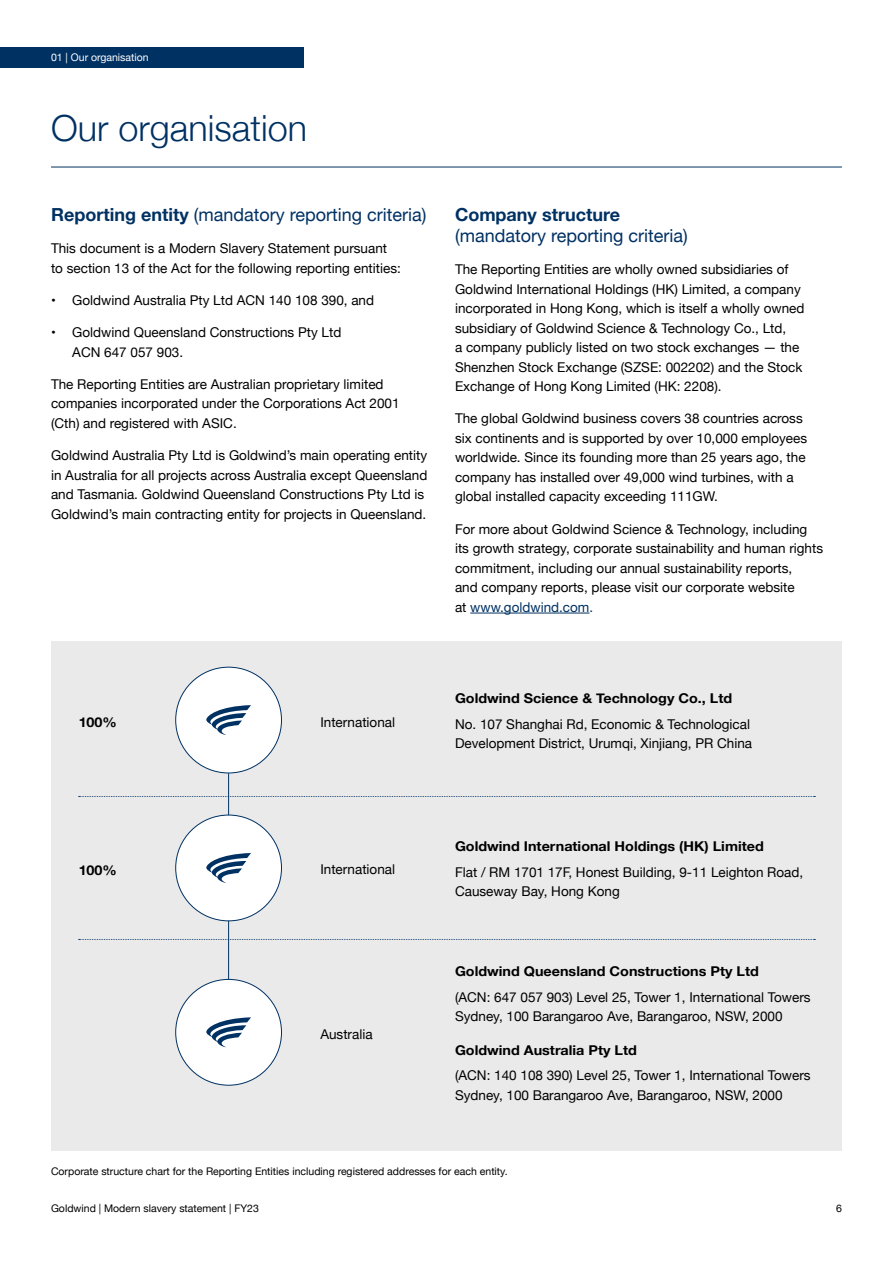
<style>
.page{position:relative;width:893px;height:1263px;background:#fff}
.page>*{position:absolute;margin:0;border:0;box-sizing:border-box;transform-origin:0 0}
.t1{font:300 36px "Helvetica Neue";color:#003163}
.t2{font:18px "Helvetica Neue";color:#003163}
.t3{font:700 18px "Helvetica Neue";color:#003163}
.t4{font:13.5px/19.5px "Helvetica Neue";color:#000}
.t5{font:700 13.5px "Helvetica Neue";color:#000;scale:1.06 1}
.t6{font:10.5px "Helvetica Neue";color:#000}
.t7{font:10.5px "Helvetica Neue";color:#fff}
.s1{font-weight:700}
.s2{color:#003163}
</style>
<div class="page">
<div style="left:0;top:48px;width:303px;height:20px;background:#003163"></div>
<hr style="left:51px;top:167px;width:791px;height:1px;background:#003163">
<hr style="left:470px;top:613px;width:119px;height:1px;background:#003163">
<div style="left:51px;top:641px;width:791px;height:509px;background:#eaeaea"></div>
<hr style="left:228px;top:773px;width:1px;height:245px;background:#003163">
<div style="left:176px;top:667px;width:105px;height:106px;background:#fff;border-radius:50%"></div>
<svg style="left:206px;top:705px;width:45px;height:30px"></svg>
<div style="left:176px;top:815px;width:105px;height:106px;background:#fff;border-radius:50%"></div>
<svg style="left:206px;top:853px;width:45px;height:30px"></svg>
<div style="left:176px;top:979px;width:105px;height:106px;background:#fff;border-radius:50%"></div>
<svg style="left:206px;top:1017px;width:45px;height:30px"></svg>
<svg style="left:79px;top:796px;width:736px;height:1px"></svg>
<svg style="left:79px;top:939px;width:736px;height:1px"></svg>
<p class="t7" style="left:51px;top:50px;width:99px">01 | Our organisation</p>
<h1 class="t1" style="left:51px;top:99px;width:258px">Our organisation</h1>
<h2 class="t2" style="left:51px;top:201px;width:377px"><span class="s1">Reporting entity</span> (mandatory reporting criteria)</h2>
<p class="t4" style="left:51px;top:239px;width:351px">This document is a Modern Slavery Statement pursuant to section 13 of the Act for the following reporting entities:</p>
<p class="t4" style="left:51px;top:291px;width:325px">• Goldwind Australia Pty Ltd ACN 140 108 390, and</p>
<p class="t4" style="left:72px;top:323px;width:271px;text-indent:-21px">• Goldwind Queensland Constructions Pty Ltd<br>ACN 647 057 903.</p>
<p class="t4" style="left:51px;top:375px;width:350px">The Reporting Entities are Australian proprietary limited companies incorporated under the Corporations Act 2001 (Cth) and registered with ASIC.</p>
<p class="t4" style="left:51px;top:446px;width:378px">Goldwind Australia Pty Ltd is Goldwind’s main operating entity in Australia for all projects across Australia except Queensland and Tasmania. Goldwind Queensland Constructions Pty Ltd is Goldwind’s main contracting entity for projects in Queensland.</p>
<h2 class="t3" style="left:455px;top:200px;width:167px">Company structure</h2>
<h2 class="t2" style="left:455px;top:222px;width:234px">(mandatory reporting criteria)</h2>
<p class="t4" style="left:455px;top:260px;width:351px">The Reporting Entities are wholly owned subsidiaries of Goldwind International Holdings (HK) Limited, a company incorporated in Hong Kong, which is itself a wholly owned subsidiary of Goldwind Science &amp; Technology Co., Ltd,<br>a company publicly listed on two stock exchanges — the Shenzhen Stock Exchange (SZSE: 002202) and the Stock Exchange of Hong Kong Limited (HK: 2208).</p>
<p class="t4" style="left:455px;top:410px;width:354px">The global Goldwind business covers 38 countries across six continents and is supported by over 10,000 employees worldwide. Since its founding more than 25 years ago, the company has installed over 49,000 wind turbines, with a global installed capacity exceeding 111GW.</p>
<p class="t4" style="left:455px;top:520px;width:370px">For more about Goldwind Science &amp; Technology, including its growth strategy, corporate sustainability and human rights commitment, including our annual sustainability reports,<br>and company reports, please visit our corporate website<br>at <span class="s2">www.goldwind.com.</span></p>
<p class="t5" style="left:79px;top:711px;width:38px">100%</p>
<p class="t4" style="left:320px;top:713px;width:76px">International</p>
<p class="t5" style="left:455px;top:687px;width:263px">Goldwind Science &amp; Technology Co., Ltd</p>
<p class="t4" style="left:455px;top:715px;width:299px">No. 107 Shanghai Rd, Economic &amp; Technological<br>Development District, Urumqi, Xinjiang, PR China</p>
<p class="t5" style="left:79px;top:859px;width:38px">100%</p>
<p class="t4" style="left:320px;top:861px;width:76px">International</p>
<p class="t4" style="left:320px;top:1025px;width:54px">Australia</p>
<p class="t5" style="left:455px;top:835px;width:293px">Goldwind International Holdings (HK) Limited</p>
<p class="t4" style="left:455px;top:863px;width:350px">Flat / RM 1701 17F, Honest Building, 9-11 Leighton Road,<br>Causeway Bay, Hong Kong</p>
<p class="t5" style="left:455px;top:960px;width:288px">Goldwind Queensland Constructions Pty Ltd</p>
<p class="t4" style="left:455px;top:988px;width:357px">(ACN: 647 057 903) Level 25, Tower 1, International Towers<br>Sydney, 100 Barangaroo Ave, Barangaroo, NSW, 2000</p>
<p class="t5" style="left:455px;top:1039px;width:173px">Goldwind Australia Pty Ltd</p>
<p class="t4" style="left:455px;top:1067px;width:357px">(ACN: 140 108 390) Level 25, Tower 1, International Towers<br>Sydney, 100 Barangaroo Ave, Barangaroo, NSW, 2000</p>
<p class="t6" style="left:51px;top:1163px;width:458px">Corporate structure chart for the Reporting Entities including registered addresses for each entity.</p>
<p class="t6" style="left:51px;top:1201px;width:209px">Goldwind | Modern slavery statement | FY23</p>
<p class="t6" style="left:836px;top:1201px;width:7px">6</p>
</div>
